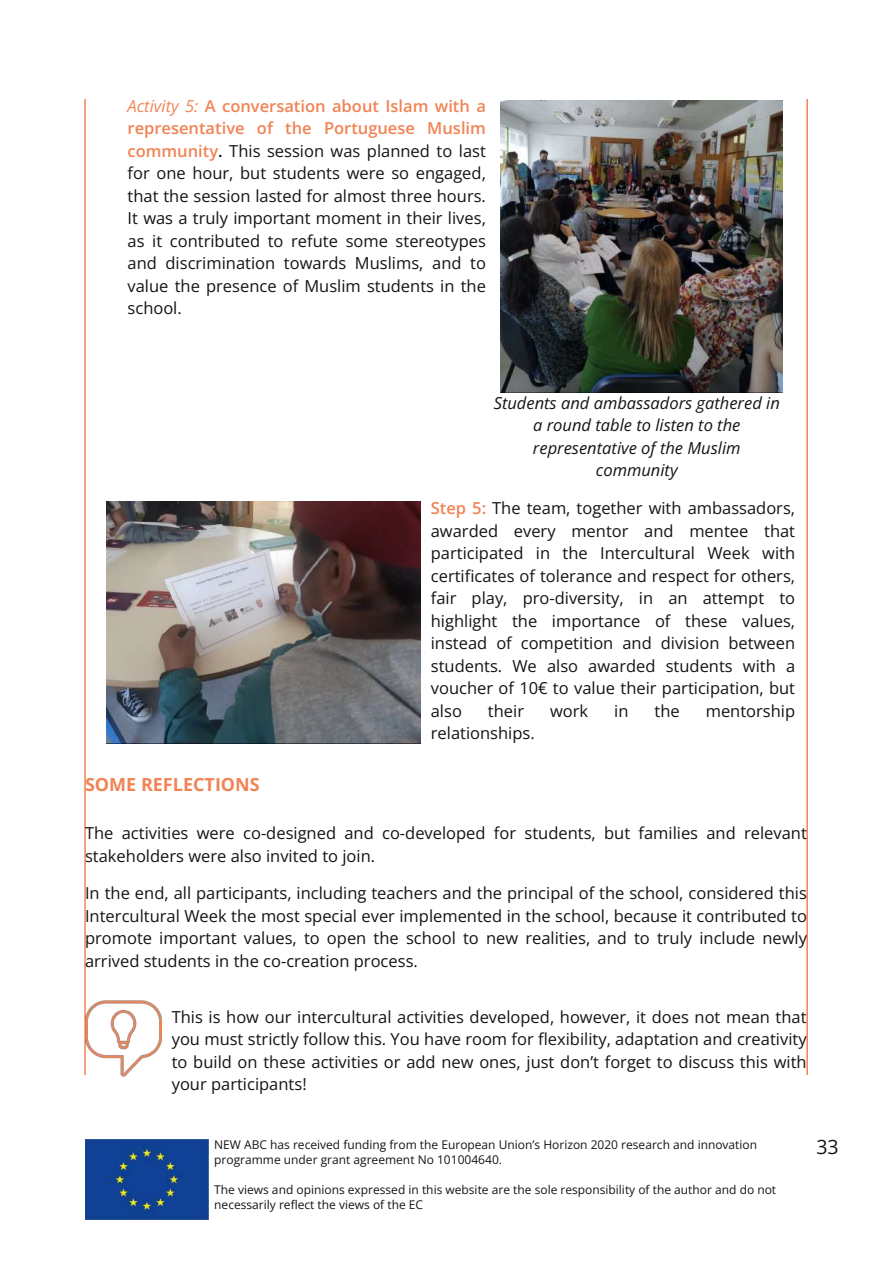
<style>
.page{position:relative;width:893px;height:1263px;background:#fff}
.page>*{position:absolute;margin:0;border:0;box-sizing:border-box;transform-origin:0 0}
.t1{font:19.5px "Open Sans";color:#161413}
.t2{font:700 18px "Open Sans";color:#f18354}
.t3{font:16.5px/22.5px "Open Sans";color:#161413;text-align:justify}
.t4{font:italic 16.5px/22.5px "Open Sans";color:#161413;text-align:center}
.t5{font:12px/15px "Open Sans";color:#161413}
.s1{font-style:italic;color:#f18354}
.s2{font-weight:600;color:#f18354}
.s3{font-weight:600}
</style>
<div class="page">
<img style="left:85px;top:1140px;width:124px;height:80px">
<img style="left:501px;top:100px;width:281px;height:292px">
<img style="left:85px;top:1000px;width:77px;height:77px">
<img style="left:106px;top:502px;width:315px;height:241px">
<p class="t3" style="left:128px;top:94px;width:360px"><span class="s1">Activity 5:</span> <span class="s2">A conversation about Islam with a representative of the Portuguese Muslim community</span><span class="s3">.</span> This session was planned to last for one hour, but students were so engaged, that the session lasted for almost three hours.<br>It was a truly important moment in their lives, as it contributed to refute some stereotypes and discrimination towards Muslims, and to value the presence of Muslim students in the school.</p>
<p class="t2" style="left:85px;top:772px;width:176px">SOME REFLECTIONS</p>
<p class="t4" style="left:494px;top:391px;width:288px">Students and ambassadors gathered in a round table to listen to the representative of the Muslim community</p>
<p class="t3" style="left:431px;top:497px;width:366px"><span class="s2">Step 5:</span> The team, together with ambassadors, awarded every mentor and mentee that participated in the Intercultural Week with certificates of tolerance and respect for others, fair play, pro-diversity, in an attempt to highlight the importance of these values, instead of competition and division between students. We also awarded students with a voucher of 10€ to value their participation, but also</p>
<p class="t3" style="left:488px;top:699px;width:38px">their</p>
<p class="t3" style="left:550px;top:699px;width:40px">work</p>
<p class="t3" style="left:614px;top:699px;width:16px">in</p>
<p class="t3" style="left:654px;top:699px;width:27px">the</p>
<p class="t3" style="left:706px;top:699px;width:91px">mentorship</p>
<p class="t3" style="left:431px;top:722px;width:105px">relationships.</p>
<p class="t3" style="left:85px;top:821px;width:723px">The activities were co-designed and co-developed for students, but families and relevant stakeholders were also invited to join.</p>
<p class="t3" style="left:85px;top:881px;width:723px">In the end, all participants, including teachers and the principal of the school, considered this Intercultural Week the most special ever implemented in the school, because it contributed to promote important values, to open the school to new realities, and to truly include newly arrived students in the co-creation process.</p>
<p class="t3" style="left:172px;top:1005px;width:636px">This is how our intercultural activities developed, however, it does not mean that you must strictly follow this. You have room for flexibility, adaptation and creativity to build on these activities or add new ones, just don’t forget to discuss this with your participants!</p>
<p class="t5" style="left:214px;top:1137px;width:544px">NEW ABC has received funding from the European Union’s Horizon 2020 research and innovation programme under grant agreement No 101004640.</p>
<p class="t5" style="left:214px;top:1182px;width:563px">The views and opinions expressed in this website are the sole responsibility of the author and do not necessarily reflect the views of the EC</p>
<p class="t1" style="left:816px;top:1133px;width:24px">33</p>
</div>
